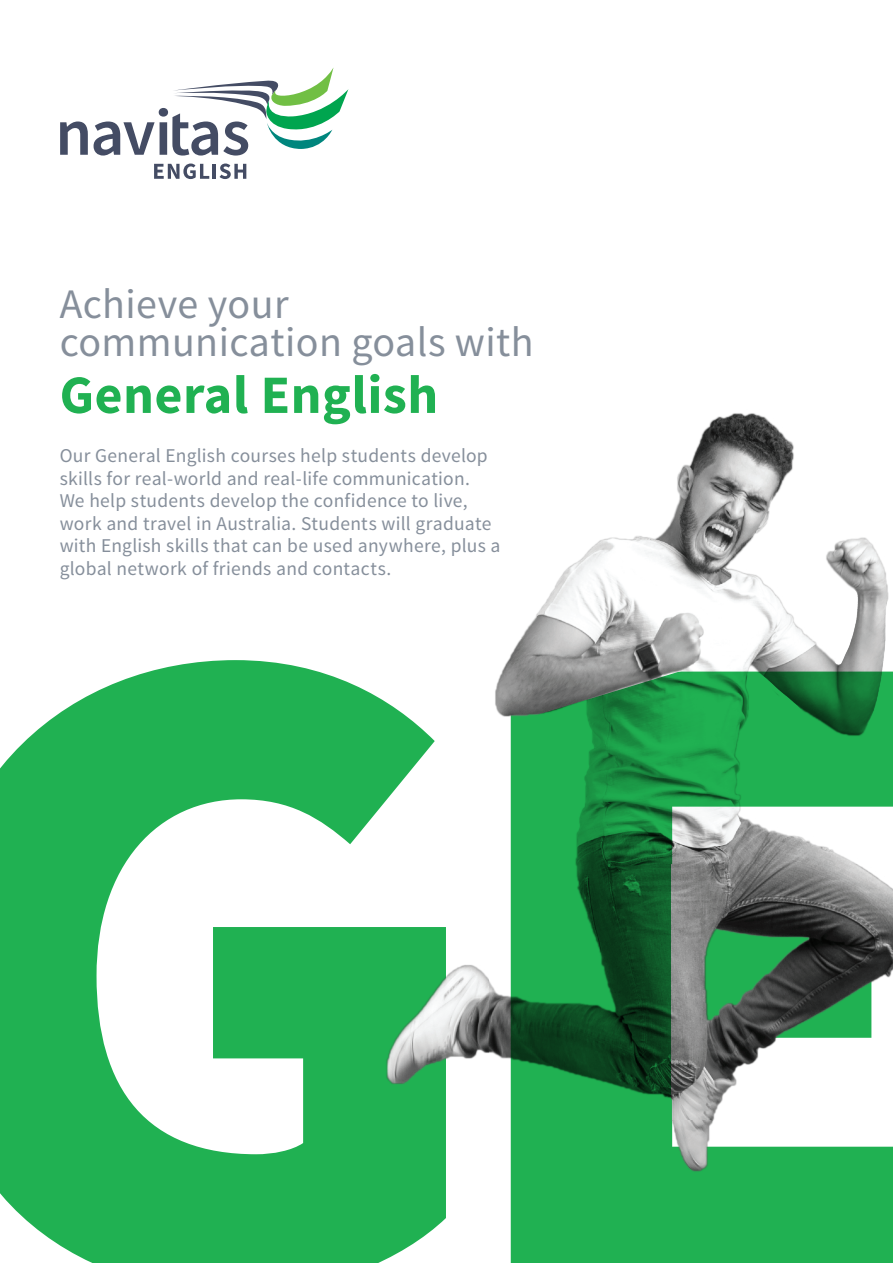
<style>
.page{position:relative;width:893px;height:1263px;background:#fff}
.page>*{position:absolute;margin:0;border:0;box-sizing:border-box;transform-origin:0 0}
.t1{font:939.15px "Source Sans Variable";color:#20b152}
.t2{font:700 54px "Source Sans Pro";letter-spacing:.01em;color:#20b152}
.t3{font:42px/37.5px "Source Sans Pro";letter-spacing:.01em;color:#868f9b}
.t4{font:19.5px/22.5px "Source Sans Pro";letter-spacing:.015em;color:#868f9b}
</style>
<div class="page">
<img style="left:488px;top:413px;width:401px;height:686px">
<img style="left:671px;top:864px;width:222px;height:256px">
<img style="left:488px;top:639px;width:219px;height:93px">
<img style="left:386px;top:965px;width:102px;height:120px">
<img style="left:671px;top:1120px;width:43px;height:52px">
<svg style="left:60px;top:121px;width:28px;height:34px"></svg>
<svg style="left:154px;top:164px;width:55px;height:15px"></svg>
<hr style="left:213px;top:164px;width:3px;height:15px;background:#444c64">
<svg style="left:220px;top:164px;width:26px;height:15px"></svg>
<svg style="left:94px;top:67px;width:254px;height:89px"></svg>
<h3 class="t3" style="left:60px;top:286px;width:476px">Achieve your communication goals with</h3>
<h2 class="t2" style="left:60px;top:360px;width:380px">General English</h2>
<p class="t4" style="left:60px;top:445px;width:442px">Our General English courses help students develop skills for real-world and real-life communication.<br>We help students develop the confidence to live, work and travel in Australia. Students will graduate with English skills that can be used anywhere, plus a global network of friends and contacts.</p>
<h1 class="t1" style="left:-110px;top:403px;width:1077px">GE</h1>
</div>
